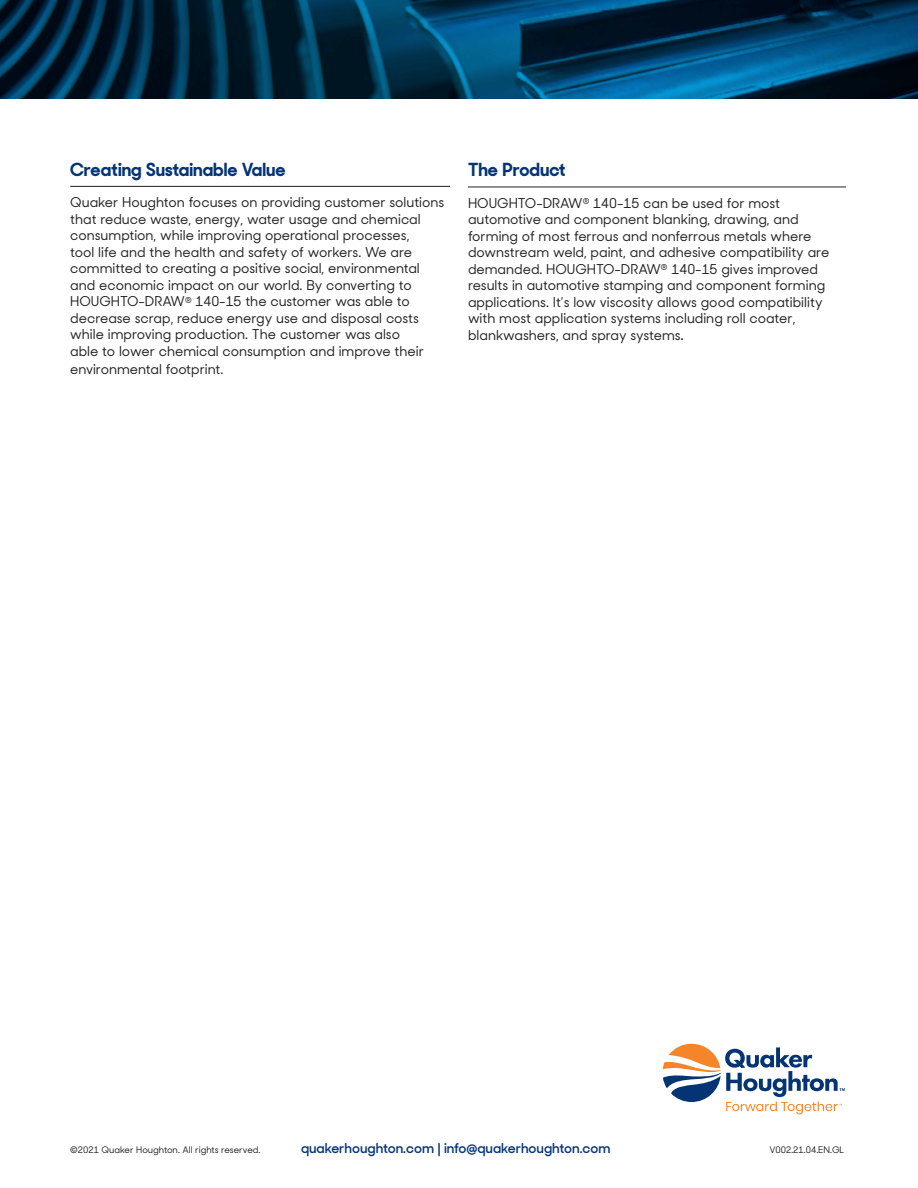
<style>
.page{position:relative;width:918px;height:1188px;background:#fff}
.page>*{position:absolute;margin:0;border:0;box-sizing:border-box;transform-origin:0 0}
.t1{font:700 18px "Sharp Sans Display No 2";color:#053474}
.text{font:500 13.5px/16.5px "Sharp Sans Display No 2";color:#231f20}
.t2{font:600 13.5px "Sharp Sans Display No 2";color:#053474}
.t3{font:500 9px "Sharp Sans Display No 2";color:#231f20}
.s1{font-family:"ITC Franklin Gothic Std"}
</style>
<div class="page">
<svg style="left:663px;top:1044px;width:182px;height:71px"></svg>
<svg style="left:0;top:0;width:918px;height:99px;background:#013452"></svg>
<hr style="left:70px;top:186px;width:380px;height:1px;background:#231f20">
<hr style="left:468px;top:187px;width:378px;height:1px;background:#231f20">
<h4 class="t1" style="left:70px;top:154px;width:217px">Creating Sustainable Value</h4>
<p class="text" style="left:70px;top:193px;width:375px">Quaker Houghton focuses on providing customer solutions that reduce waste, energy, water usage and chemical consumption, while improving operational processes,<br>tool life and the health and safety of workers. We are committed to creating a positive social, environmental and economic impact on our world. By converting to HOUGHTO-DRAW<sup>®</sup> 140-15 the customer was able to decrease scrap, reduce energy use and disposal costs while improving production. The customer was also<br>able to lower chemical consumption and improve their</p>
<p class="text" style="left:70px;top:359px;width:155px">environmental footprint.</p>
<h4 class="t1" style="left:468px;top:154px;width:99px">The Product</h4>
<p class="text" style="left:468px;top:193px;width:363px">HOUGHTO-DRAW<sup>®</sup> 140-15 can be used for most automotive and component blanking, drawing, and forming of most ferrous and nonferrous metals where downstream weld, paint, and adhesive compatibility are demanded. HOUGHTO-DRAW<sup>®</sup> 140-15 gives improved results in automotive stamping and component forming applications. It’s low viscosity allows good compatibility with most application systems including roll coater, blankwashers, and spray systems<span class="s1">.</span></p>
<p class="t3" style="left:70px;top:1143px;width:192px">©2021 Quaker Houghton. All rights reserved.</p>
<p class="t2" style="left:301px;top:1137px;width:311px">quakerhoughton.com | info@quakerhoughton.com</p>
<p class="t3" style="left:769px;top:1143px;width:77px">V002.21.04.EN.GL</p>
</div>
